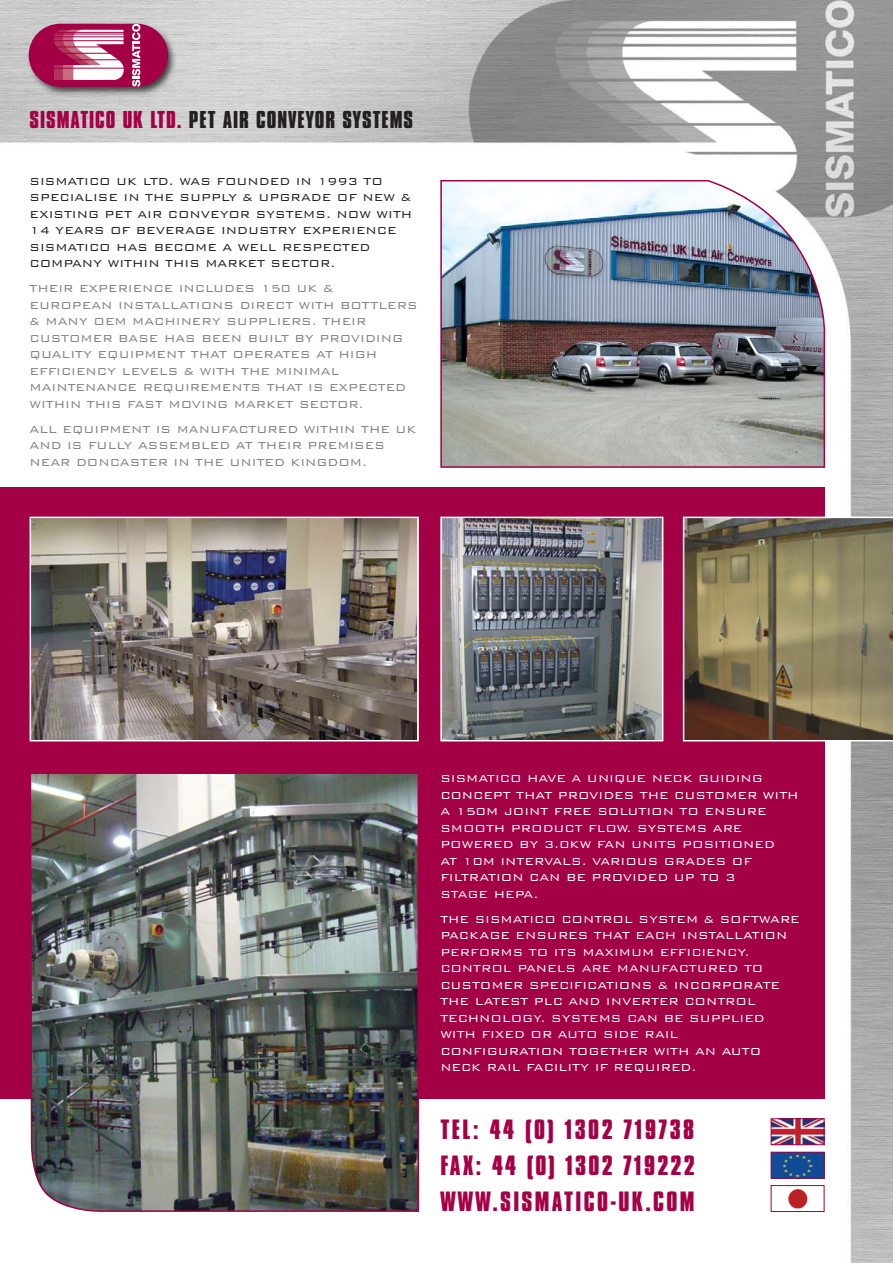
<style>
.page{position:relative;width:893px;height:1263px;background:#fff}
.page>*{position:absolute;margin:0;border:0;box-sizing:border-box;transform-origin:0 0}
.t1{font:700 24px/36px "Compacta BT";letter-spacing:.095em;color:#a30046;text-align:justify}
.t2{font:700 21px "Compacta BT";letter-spacing:.045em;color:#231f20}
.t3{font:300 13.5px/16.5px "Bank Gothic BT";color:#fff}
.t4{font:300 13.5px/16.5px "Bank Gothic BT";color:#808284}
.t5{font:300 13.5px/16.5px "Bank Gothic BT";color:#231f20}
.s1{color:#a30046}
</style>
<div class="page">
<img style="left:0;top:0;width:892px;height:1263px">
<div style="left:29px;top:24px;width:139px;height:63px;background:#a30046;border-radius:32px"></div>
<svg style="left:54px;top:30px;width:70px;height:50px"></svg>
<hr style="left:51px;top:32px;width:75px;height:1px;background:#a30046">
<hr style="left:51px;top:34px;width:75px;height:1px;background:#a30046">
<hr style="left:51px;top:36px;width:75px;height:1px;background:#a30046">
<hr style="left:51px;top:40px;width:75px;height:1px;background:#a30046">
<hr style="left:51px;top:47px;width:75px;height:1px;background:#a30046">
<hr style="left:51px;top:53px;width:75px;height:1px;background:#a30046">
<hr style="left:51px;top:59px;width:75px;height:1px;background:#a30046">
<hr style="left:51px;top:68px;width:75px;height:1px;background:#a30046">
<svg style="left:132px;top:24px;width:8px;height:63px"></svg>
<div style="left:0;top:487px;width:824px;height:612px;background:#a30046"></div>
<svg style="left:682px;top:517px;width:210px;height:224px;background:#837658"></svg>
<img style="left:443px;top:520px;width:217px;height:218px">
<div style="left:440px;top:517px;width:223px;height:224px;border:2px solid #fff"></div>
<img style="left:33px;top:520px;width:383px;height:218px">
<div style="left:30px;top:517px;width:389px;height:224px;border:2px solid #fff"></div>
<img style="left:30px;top:774px;width:389px;height:439px">
<img style="left:440px;top:180px;width:385px;height:288px">
<img style="left:772px;top:1120px;width:50px;height:23px">
<div style="left:770px;top:1118px;width:54px;height:27px;border:1px solid #a30046"></div>
<img style="left:772px;top:1154px;width:50px;height:23px">
<div style="left:770px;top:1152px;width:54px;height:27px;border:1px solid #a30046"></div>
<div style="left:771px;top:1186px;width:53px;height:26px;background:#fff"></div>
<img style="left:788px;top:1189px;width:20px;height:20px">
<div style="left:770px;top:1185px;width:54px;height:27px;border:1px solid #a30046"></div>
<h2 class="t2" style="left:30px;top:110px;width:385px"><span class="s1">SISMATICO UK LTD.</span> PET AIR CONVEYOR SYSTEMS</h2>
<p class="t5" style="left:30px;top:172px;width:384px">SISMATICO UK LTD. WAS FOUNDED IN 1993 TO SPECIALISE IN THE SUPPLY &amp; UPGRADE OF NEW &amp; EXISTING PET AIR CONVEYOR SYSTEMS. NOW WITH 14 YEARS OF BEVERAGE INDUSTRY EXPERIENCE SISMATICO HAS BECOME A WELL RESPECTED COMPANY WITHIN THIS MARKET SECTOR.</p>
<p class="t4" style="left:30px;top:279px;width:389px">THEIR EXPERIENCE INCLUDES 150 UK &amp; EUROPEAN INSTALLATIONS DIRECT WITH BOTTLERS &amp; MANY OEM MACHINERY SUPPLIERS. THEIR CUSTOMER BASE HAS BEEN BUILT BY PROVIDING QUALITY EQUIPMENT THAT OPERATES AT HIGH EFFICIENCY LEVELS &amp; WITH THE MINIMAL MAINTENANCE REQUIREMENTS THAT IS EXPECTED WITHIN THIS FAST MOVING MARKET SECTOR.</p>
<p class="t4" style="left:30px;top:420px;width:388px">ALL EQUIPMENT IS MANUFACTURED WITHIN THE UK<br>AND IS FULLY ASSEMBLED AT THEIR PREMISES<br>NEAR DONCASTER IN THE UNITED KINGDOM.</p>
<p class="t3" style="left:440px;top:769px;width:360px">SISMATICO HAVE A UNIQUE NECK GUIDING<br>CONCEPT THAT PROVIDES THE CUSTOMER WITH<br>A 150M JOINT FREE SOLUTION TO ENSURE<br>SMOOTH PRODUCT FLOW. SYSTEMS ARE<br>POWERED BY 3.0KW FAN UNITS POSITIONED<br>AT 10M INTERVALS. VARIOUS GRADES OF<br>FILTRATION CAN BE PROVIDED UP TO 3<br>STAGE HEPA.</p>
<p class="t3" style="left:440px;top:910px;width:361px">THE SISMATICO CONTROL SYSTEM &amp; SOFTWARE PACKAGE ENSURES THAT EACH INSTALLATION PERFORMS TO ITS MAXIMUM EFFICIENCY.<br>CONTROL PANELS ARE MANUFACTURED TO CUSTOMER SPECIFICATIONS &amp; INCORPORATE THE LATEST PLC AND INVERTER CONTROL TECHNOLOGY. SYSTEMS CAN BE SUPPLIED WITH FIXED OR AUTO SIDE RAIL CONFIGURATION TOGETHER WITH AN AUTO NECK RAIL FACILITY IF REQUIRED.</p>
<h1 class="t1" style="left:440px;top:1113px;width:256px">TEL: 44 (0) 1302 719738<br>FAX: 44 (0) 1302 719222<br>WWW.SISMATICO-UK.COM</h1>
</div>
